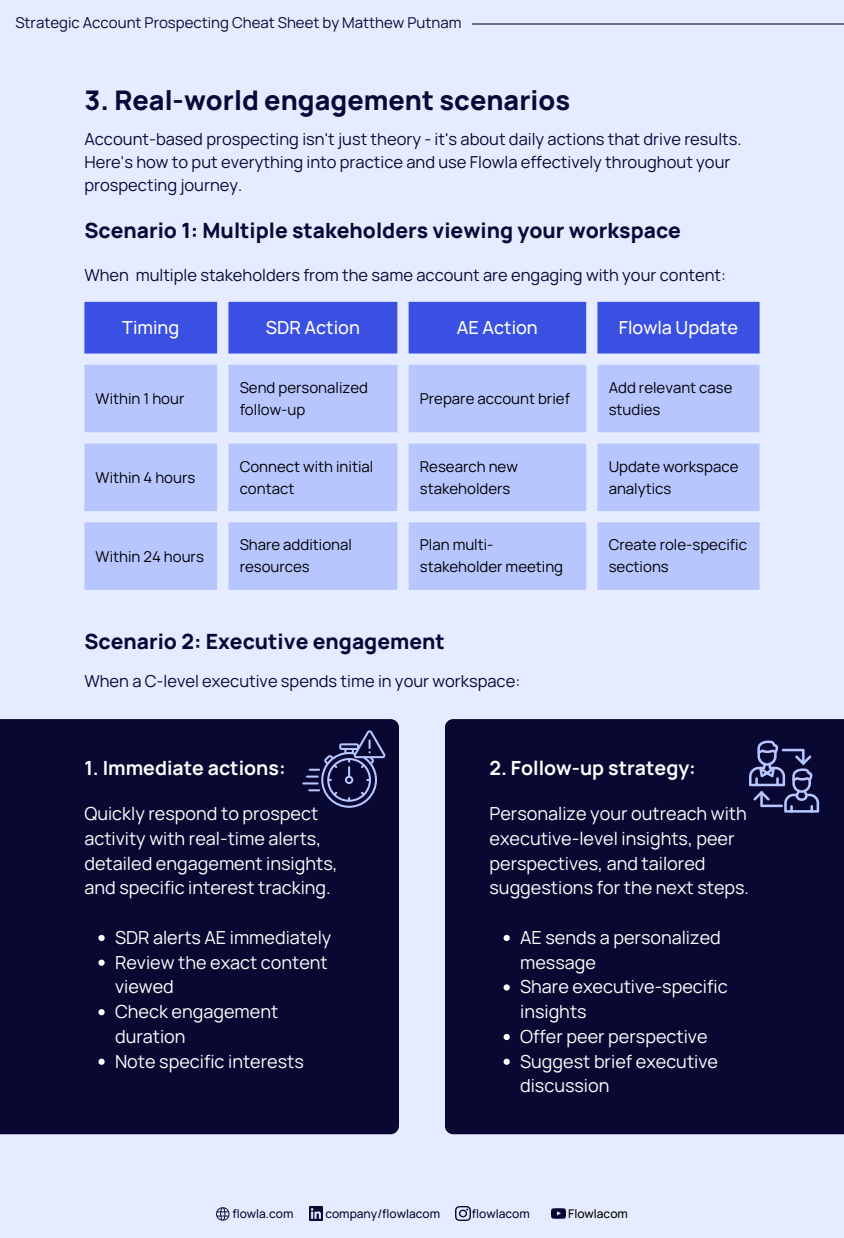
<style>
.page{position:relative;width:844px;height:1238px;background:#fff}
.page>*{position:absolute;margin:0;border:0;box-sizing:border-box;transform-origin:0 0}
.t1{font:800 27px "Manrope";color:#090939}
.t2{font:800 21px "Manrope";color:#090939}
.t3{font:700 19.5px "Manrope";color:#fff}
.t4{font:18px/24.8px "Manrope";color:#fff}
.t5{font:500 18px "Manrope";color:#fff}
.t6{font:16.5px/23.1px "Manrope";color:#090939}
.t7{font:15px/21.9px "Manrope";color:#000}
.t8{font:15px "Manrope";color:#090939}
.t9{font:500 12px "Manrope";color:#080832}
.t10{font:500 12px "Manrope";color:#000}
</style>
<div class="page">
<div style="left:0;top:0;width:844px;height:1237px;background:#e6ecff"></div>
<hr style="left:472px;top:23px;width:372px;height:2px;background:#090939">
<img style="left:456px;top:1206px;width:14px;height:14px">
<img style="left:551px;top:1208px;width:15px;height:11px">
<img style="left:309px;top:1206px;width:14px;height:14px">
<svg style="left:216px;top:1207px;width:13px;height:13px"></svg>
<div style="left:84px;top:302px;width:675px;height:51px;background:#3950e2"></div>
<svg style="left:84px;top:365px;width:675px;height:225px;background:#bdcbff"></svg>
<div style="left:0;top:719px;width:399px;height:415px;background:#080832"></div>
<div style="left:445px;top:719px;width:399px;height:415px;background:#080832"></div>
<svg style="left:302px;top:730px;width:83px;height:77px;background:#262956"></svg>
<svg style="left:749px;top:740px;width:70px;height:72px;background:#343866"></svg>
<svg style="left:98px;top:934px;width:7px;height:7px"></svg>
<svg style="left:98px;top:959px;width:7px;height:6px"></svg>
<svg style="left:98px;top:1009px;width:7px;height:6px"></svg>
<svg style="left:98px;top:1058px;width:7px;height:6px"></svg>
<svg style="left:503px;top:934px;width:7px;height:7px"></svg>
<svg style="left:503px;top:984px;width:7px;height:6px"></svg>
<svg style="left:503px;top:1033px;width:7px;height:7px"></svg>
<svg style="left:503px;top:1058px;width:7px;height:6px"></svg>
<p class="t8" style="left:15px;top:12px;width:447px">Strategic Account Prospecting Cheat Sheet by Matthew Putnam</p>
<p class="t1" style="left:84px;top:82px;width:487px">3. Real-world engagement scenarios</p>
<h2 class="t6" style="left:84px;top:127px;width:659px">Account-based prospecting isn't just theory - it's about daily actions that drive results.<br>Here's how to put everything into practice and use Flowla effectively throughout your prospecting journey.</h2>
<h3 class="t2" style="left:84px;top:215px;width:598px">Scenario 1: Multiple stakeholders viewing your workspace</h3>
<p class="t6" style="left:84px;top:263px;width:643px">When multiple stakeholders from the same account are engaging with your content:</p>
<h4 class="t5" style="left:122px;top:315px;width:59px">Timing</h4>
<p class="t5" style="left:266px;top:315px;width:96px">SDR Action</p>
<h1 class="t5" style="left:457px;top:315px;width:82px">AE Action</h1>
<h3 class="t5" style="left:619px;top:315px;width:121px">Flowla Update</h3>
<h2 class="t7" style="left:96px;top:387px;width:90px">Within 1 hour</h2>
<h3 class="t7" style="left:240px;top:376px;width:130px">Send personalized follow-up</h3>
<p class="t7" style="left:420px;top:387px;width:152px">Prepare account brief</p>
<p class="t7" style="left:609px;top:376px;width:125px">Add relevant case studies</p>
<p class="t7" style="left:96px;top:466px;width:101px">Within 4 hours</p>
<p class="t7" style="left:240px;top:455px;width:135px">Connect with initial contact</p>
<p class="t7" style="left:420px;top:455px;width:99px">Research new stakeholders</p>
<p class="t7" style="left:609px;top:455px;width:131px">Update workspace analytics</p>
<p class="t7" style="left:96px;top:545px;width:110px">Within 24 hours</p>
<p class="t7" style="left:240px;top:534px;width:114px">Share additional resources</p>
<p class="t7" style="left:420px;top:534px;width:145px">Plan multi&shy;stakeholder meeting</p>
<p class="t7" style="left:609px;top:534px;width:140px">Create role-specific sections</p>
<p class="t2" style="left:84px;top:626px;width:362px">Scenario 2: Executive engagement</p>
<p class="t6" style="left:84px;top:669px;width:437px">When a C-level executive spends time in your workspace:</p>
<h2 class="t3" style="left:84px;top:754px;width:203px">1. Immediate actions:</h2>
<h3 class="t4" style="left:84px;top:800px;width:255px">Quickly respond to prospect activity with real-time alerts, detailed engagement insights, and specific interest tracking.</h3>
<p class="t4" style="left:115px;top:924px;width:218px">SDR alerts AE immediately</p>
<p class="t4" style="left:115px;top:949px;width:214px">Review the exact content viewed</p>
<p class="t4" style="left:115px;top:998px;width:165px">Check engagement duration</p>
<p class="t4" style="left:115px;top:1048px;width:190px">Note specific interests</p>
<p class="t3" style="left:489px;top:754px;width:208px">2. Follow-up strategy:</p>
<h2 class="t4" style="left:489px;top:800px;width:261px">Personalize your outreach with executive-level insights, peer perspectives, and tailored suggestions for the next steps.</h2>
<h3 class="t4" style="left:520px;top:924px;width:202px">AE sends a personalized message</h3>
<p class="t4" style="left:520px;top:974px;width:209px">Share executive-specific insights</p>
<p class="t4" style="left:520px;top:1023px;width:189px">Offer peer perspective</p>
<p class="t4" style="left:520px;top:1048px;width:199px">Suggest brief executive discussion</p>
<p class="t9" style="left:232px;top:1205px;width:63px">flowla.com</p>
<p class="t9" style="left:325px;top:1204px;width:116px">company/flowlacom</p>
<p class="t9" style="left:472px;top:1204px;width:59px">flowlacom</p>
<p class="t10" style="left:568px;top:1204px;width:61px">Flowlacom</p>
</div>
